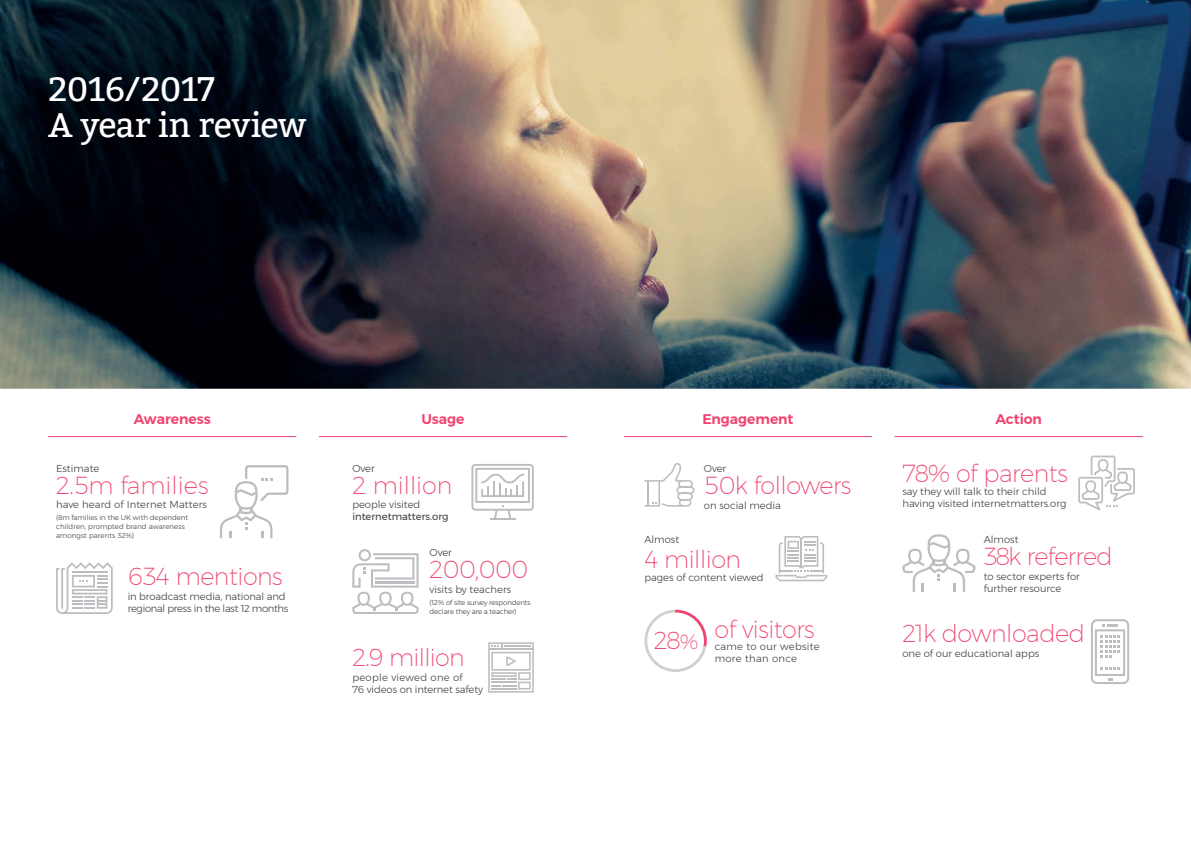
<style>
.page{position:relative;width:1191px;height:842px;background:#fff}
.page>*{position:absolute;margin:0;border:0;box-sizing:border-box;transform-origin:0 0}
.t1{font:34px/36px "Bitter";letter-spacing:-.015em;color:#fff}
.t2{font:200 24px "Montserrat";letter-spacing:-.02em;color:#f04570}
.t3{font:200 24px "Montserrat";color:#f04570}
.t4{font:600 14px "Montserrat";letter-spacing:-.005em;color:#f04570}
.t5{font:300 10px/12px "Montserrat";color:#3e3e3f}
.t6{font:300 10px/12px "Montserrat";letter-spacing:-.03em;color:#3e3e3f}
.t7{font:300 10px/12px "Montserrat";letter-spacing:.03em;color:#3e3e3f}
.t8{font:10px "Montserrat";color:#3e3e3f}
.t9{font:300 7px/9px "Montserrat";letter-spacing:-.005em;color:#3e3e3f}
.s1{font-size:20px}
</style>
<div class="page">
<img style="left:0;top:0;width:1191px;height:388px">
<svg style="left:220px;top:465px;width:68px;height:73px"></svg>
<svg style="left:56px;top:562px;width:57px;height:52px"></svg>
<svg style="left:471px;top:464px;width:63px;height:56px"></svg>
<svg style="left:352px;top:549px;width:66px;height:65px"></svg>
<svg style="left:488px;top:642px;width:46px;height:51px"></svg>
<hr style="left:624px;top:436px;width:248px;height:1px;background:#f04570">
<hr style="left:48px;top:436px;width:248px;height:1px;background:#f04570">
<hr style="left:894px;top:436px;width:248px;height:1px;background:#f04570">
<hr style="left:319px;top:436px;width:248px;height:1px;background:#f04570">
<svg style="left:775px;top:536px;width:52px;height:45px"></svg>
<svg style="left:1078px;top:456px;width:57px;height:54px"></svg>
<svg style="left:902px;top:534px;width:73px;height:58px"></svg>
<svg style="left:1091px;top:619px;width:38px;height:65px"></svg>
<svg style="left:644px;top:463px;width:50px;height:44px"></svg>
<svg style="left:644px;top:610px;width:63px;height:62px"></svg>
<div style="left:647px;top:612px;width:57px;height:57px;background:#fff;border-radius:50%"></div>
<h1 class="t1" style="left:48px;top:72px;width:260px">2016/2017<br>A year in review</h1>
<h3 class="t4" style="left:421px;top:408px;width:45px">Usage</h3>
<h3 class="t4" style="left:995px;top:408px;width:48px">Action</h3>
<h3 class="t4" style="left:134px;top:408px;width:78px">Awareness</h3>
<h3 class="t4" style="left:702px;top:408px;width:92px">Engagement</h3>
<p class="t5" style="left:56px;top:462px;width:45px">Estimate</p>
<h2 class="t3" style="left:56px;top:467px;width:154px">2.5m families</h2>
<p class="t5" style="left:56px;top:499px;width:153px">have heard of Internet Matters</p>
<p class="t9" style="left:56px;top:513px;width:134px">(8m families in the UK with dependent children, prompted brand awareness amongst parents 32%)</p>
<h2 class="t2" style="left:128px;top:559px;width:157px">634 mentions</h2>
<p class="t6" style="left:128px;top:591px;width:162px">in broadcast media, national and regional press in the last 12 months</p>
<p class="t5" style="left:352px;top:462px;width:24px">Over</p>
<h2 class="t3" style="left:352px;top:467px;width:102px">2 million</h2>
<p class="t5" style="left:352px;top:499px;width:69px">people visited</p>
<p class="t8" style="left:352px;top:509px;width:98px">internetmatters.org</p>
<p class="t5" style="left:429px;top:547px;width:24px">Over</p>
<h2 class="t2" style="left:429px;top:552px;width:100px">200,000</h2>
<p class="t5" style="left:429px;top:583px;width:83px">visits by teachers</p>
<p class="t9" style="left:429px;top:598px;width:102px">(12% of site survey respondents declare they are a teacher)</p>
<h2 class="t2" style="left:352px;top:640px;width:114px">2.9 million</h2>
<p class="t5" style="left:352px;top:671px;width:132px">people viewed one of<br>76 videos on internet safety</p>
<p class="t5" style="left:704px;top:462px;width:24px">Over</p>
<h2 class="t2" style="left:704px;top:467px;width:149px">50k followers</h2>
<p class="t5" style="left:704px;top:499px;width:79px">on social media</p>
<p class="t5" style="left:644px;top:533px;width:36px">Almost</p>
<h2 class="t2" style="left:644px;top:542px;width:98px">4 million</h2>
<p class="t5" style="left:644px;top:572px;width:121px">pages of content viewed</p>
<h2 class="t2" style="left:654px;top:623px;width:46px">28<span class="s1">%</span></h2>
<h2 class="t2" style="left:714px;top:612px;width:102px">of visitors</h2>
<p class="t7" style="left:714px;top:640px;width:107px">came to our website more than once</p>
<h2 class="t2" style="left:902px;top:455px;width:167px">78% of parents</h2>
<p class="t5" style="left:902px;top:485px;width:165px">say they will talk to their child having visited internetmatters.org</p>
<p class="t5" style="left:983px;top:533px;width:36px">Almost</p>
<h2 class="t2" style="left:983px;top:539px;width:131px">38k referred</h2>
<p class="t5" style="left:983px;top:570px;width:98px">to sector experts for further resource</p>
<h2 class="t2" style="left:902px;top:616px;width:184px">21k downloaded</h2>
<p class="t5" style="left:902px;top:647px;width:138px">one of our educational apps</p>
</div>
